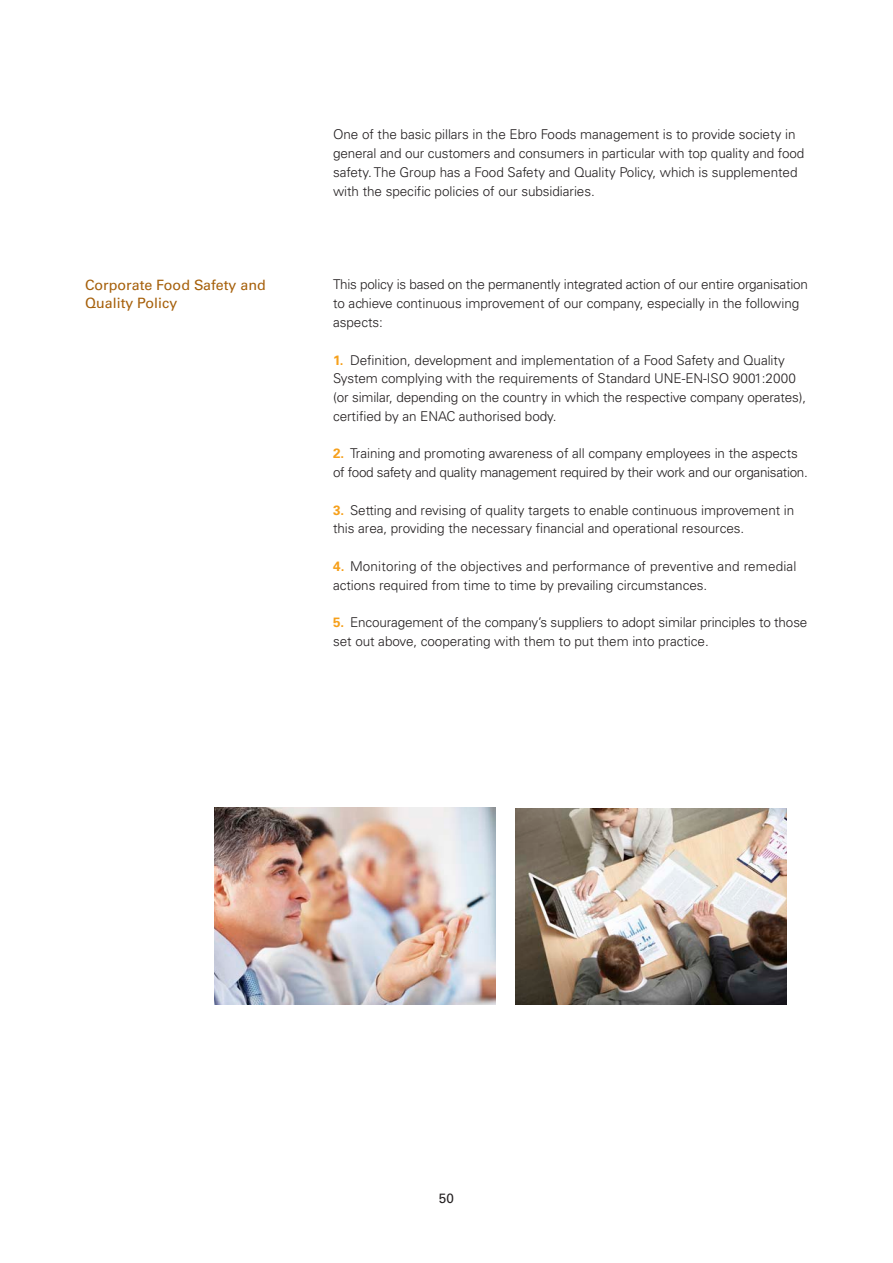
<style>
.page{position:relative;width:893px;height:1263px;background:#fff}
.page>*{position:absolute;margin:0;border:0;box-sizing:border-box;transform-origin:0 0}
._00_ladillo{font:14.25px/18.8px "Univers LT Std";color:#a6600b}
._01_texto_seguido{font:300 13.5px/18.8px "Univers LT Std";letter-spacing:-.005em;color:#231f20}
.t1{font:13.5px "Univers LT Std";color:#231f20}
.s1{font-weight:700;color:#f6a01b}
</style>
<div class="page">
<img style="left:515px;top:808px;width:272px;height:196px">
<img style="left:215px;top:808px;width:280px;height:196px">
<p class="_00_ladillo" style="left:85px;top:275px;width:182px">Corporate Food Safety and<br>Quality Policy</p>
<p class="_01_texto_seguido" style="left:333px;top:125px;width:473px">One of the basic pillars in the Ebro Foods management is to provide society in general and our customers and consumers in particular with top quality and food safety. The Group has a Food Safety and Quality Policy, which is supplemented with the specific policies of our subsidiaries.</p>
<p class="_01_texto_seguido" style="left:333px;top:275px;width:476px">This policy is based on the permanently integrated action of our entire organisation to achieve continuous improvement of our company, especially in the following aspects:</p>
<p class="_01_texto_seguido" style="left:333px;top:350px;width:475px"><span class="s1">1.</span> Definition, development and implementation of a Food Safety and Quality System complying with the requirements of Standard UNE-EN-ISO 9001:2000 (or similar, depending on the country in which the respective company operates), certified by an ENAC authorised body.</p>
<p class="_01_texto_seguido" style="left:333px;top:444px;width:476px"><span class="s1">2.</span> Training and promoting awareness of all company employees in the aspects of food safety and quality management required by their work and our organisation.</p>
<p class="_01_texto_seguido" style="left:333px;top:500px;width:463px"><span class="s1">3.</span> Setting and revising of quality targets to enable continuous improvement in this area, providing the necessary financial and operational resources.</p>
<p class="_01_texto_seguido" style="left:333px;top:557px;width:465px"><span class="s1">4.</span> Monitoring of the objectives and performance of preventive and remedial actions required from time to time by prevailing circumstances.</p>
<p class="_01_texto_seguido" style="left:333px;top:613px;width:476px"><span class="s1">5.</span> Encouragement of the company’s suppliers to adopt similar principles to those set out above, cooperating with them to put them into practice.</p>
<p class="t1" style="left:439px;top:1190px;width:17px">50</p>
</div>
